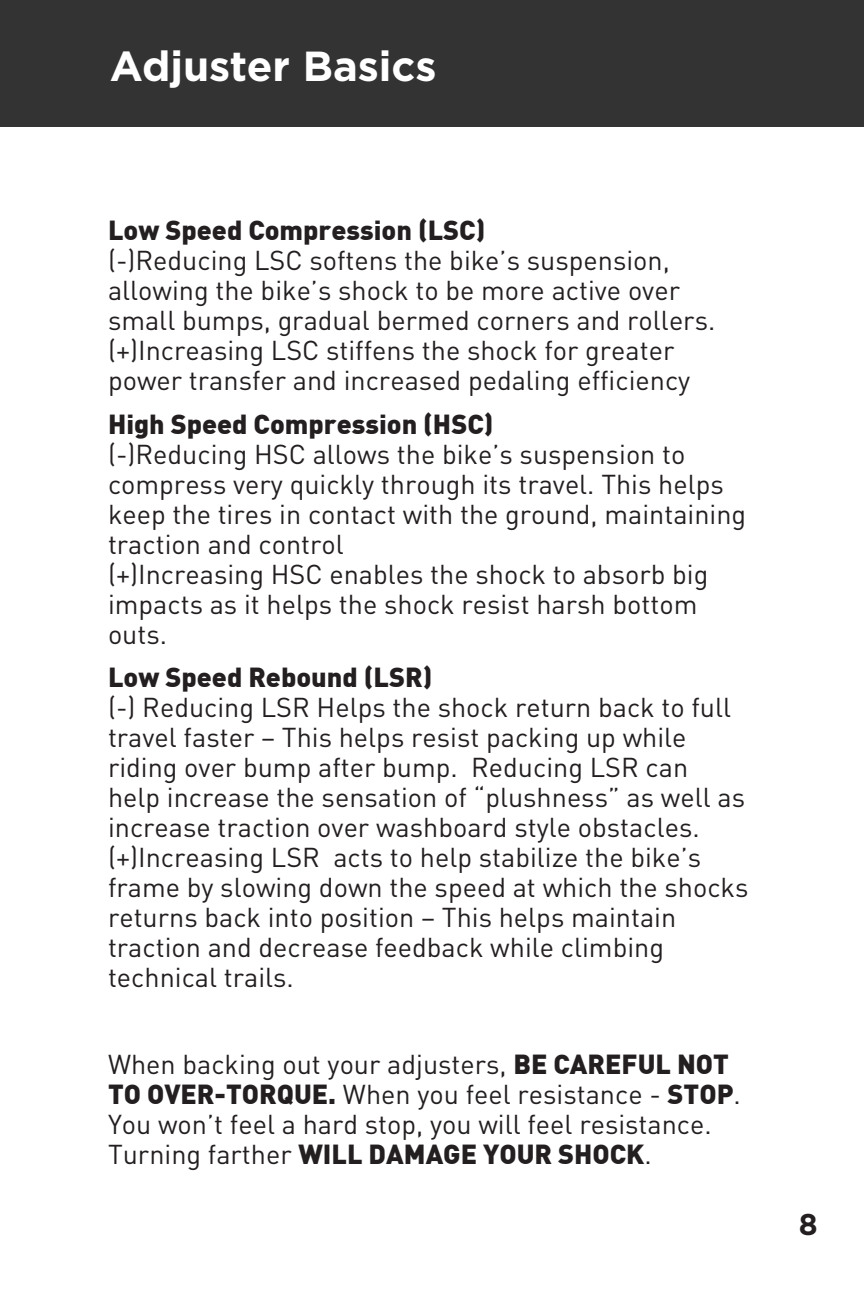
<style>
.page{position:relative;width:864px;height:1296px;background:#fff}
.page>*{position:absolute;margin:0;border:0;box-sizing:border-box;transform-origin:0 0}
.t1{font:700 42px "Gotham";color:#fff}
.t2{font:700 30px "Gotham";color:#231f20}
.t3{font:27px/30px "DIN";color:#231f20}
.s1{font-weight:900}
</style>
<div class="page">
<div style="left:0;top:0;width:864px;height:126px;background:#323332"></div>
<p class="t1" style="left:110px;top:39px;width:328px">Adjuster Basics</p>
<p class="t3" style="left:108px;top:215px;width:609px"><span class="s1">Low Speed Compression (LSC)<br></span>(-)Reducing LSC softens the bike’s suspension, allowing the bike’s shock to be more active over small bumps, gradual bermed corners and rollers. (+)Increasing LSC stiffens the shock for greater power transfer and increased pedaling efficiency</p>
<p class="t3" style="left:108px;top:408px;width:640px"><span class="s1">High Speed Compression (HSC)<br></span>(-)Reducing HSC allows the bike’s suspension to compress very quickly through its travel. This helps keep the tires in contact with the ground, maintaining traction and control<br>(+)Increasing HSC enables the shock to absorb big impacts as it helps the shock resist harsh bottom outs.</p>
<p class="t3" style="left:108px;top:662px;width:642px"><span class="s1">Low Speed Rebound (LSR)<br></span>(-) Reducing LSR Helps the shock return back to full travel faster – This helps resist packing up while riding over bump after bump. Reducing LSR can<br>help increase the sensation of “plushness” as well as increase traction over washboard style obstacles. (+)Increasing LSR acts to help stabilize the bike’s frame by slowing down the speed at which the shocks returns back into position – This helps maintain traction and decrease feedback while climbing technical trails.</p>
<p class="t3" style="left:108px;top:1049px;width:634px">When backing out your adjusters, <span class="s1">BE CAREFUL NOT TO OVER-TORQUE.</span> When you feel resistance - <span class="s1">STOP</span>.<br>You won’t feel a hard stop, you will feel resistance.<br>Turning farther <span class="s1">WILL DAMAGE YOUR SHOCK</span>.</p>
<p class="t2" style="left:799px;top:1205px;width:20px">8</p>
</div>
